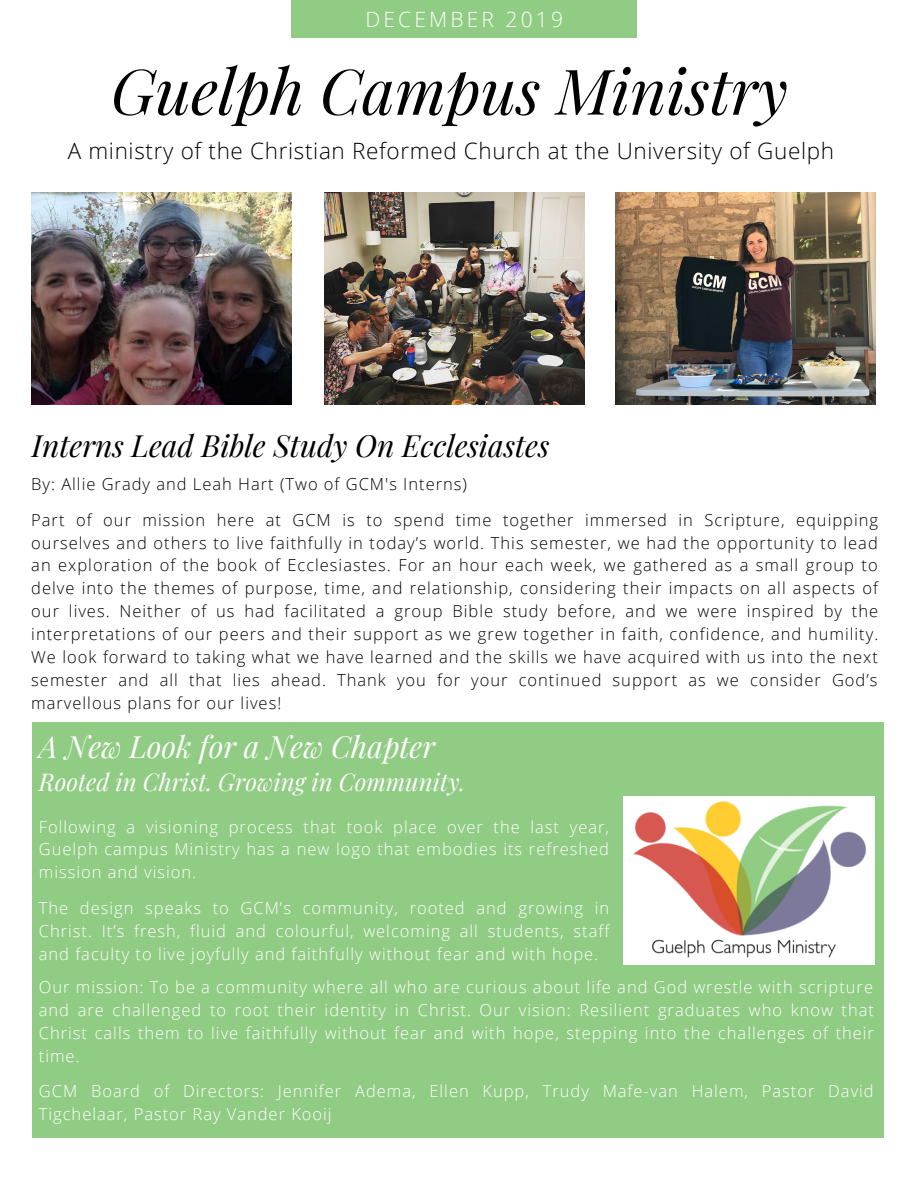
<style>
.page{position:relative;width:918px;height:1188px;background:#fff}
.page>*{position:absolute;margin:0;border:0;box-sizing:border-box;transform-origin:0 0}
.t1{font:italic 63px "Playfair Display";color:#000}
.t2{font:italic 30px "Playfair Display";color:#000}
.t3{font:italic 30px "Playfair Display";color:#fff}
.t4{font:italic 24px "Playfair Display";color:#fff}
.t5{font:300 22.5px "Open Sans";letter-spacing:.03em;color:#000}
.t6{font:300 21px "Open Sans";letter-spacing:.15em;color:#fff}
.t7{font:300 16.5px/23px "Open Sans";letter-spacing:.06em;color:#000}
.t8{font:300 16.5px/23px "Open Sans";letter-spacing:.06em;color:#fff;text-align:justify}
</style>
<div class="page">
<div style="left:32px;top:722px;width:851px;height:415px;background:#91cc84"></div>
<img style="left:32px;top:193px;width:260px;height:211px">
<img style="left:324px;top:193px;width:260px;height:211px">
<img style="left:616px;top:193px;width:260px;height:211px">
<div style="left:623px;top:796px;width:252px;height:168px;background:#fff"></div>
<img style="left:633px;top:801px;width:234px;height:157px">
<div style="left:292px;top:0;width:345px;height:37px;background:#91cc84"></div>
<p class="t6" style="left:366px;top:5px;width:199px">DECEMBER 2019</p>
<h1 class="t1" style="left:111px;top:47px;width:678px">Guelph Campus Ministry</h1>
<h3 class="t5" style="left:68px;top:135px;width:768px">A ministry of the Christian Reformed Church at the University of Guelph</h3>
<h2 class="t2" style="left:32px;top:425px;width:519px">Interns Lead Bible Study On Ecclesiastes</h2>
<p class="t7" style="left:31px;top:466px;width:848px;line-height:35.4px">By: Allie Grady and Leah Hart (Two of GCM's Interns)<br>Part of our mission here at GCM is to spend time together immersed in Scripture, equipping</p>
<p class="t7" style="left:31px;top:531px;width:848px;text-align:justify">ourselves and others to live faithfully in today’s world. This semester, we had the opportunity to lead an exploration of the book of Ecclesiastes. For an hour each week, we gathered as a small group to delve into the themes of purpose, time, and relationship, considering their impacts on all aspects of our lives. Neither of us had facilitated a group Bible study before, and we were inspired by the interpretations of our peers and their support as we grew together in faith, confidence, and humility.<br>We look forward to taking what we have learned and the skills we have acquired with us into the next semester and all that lies ahead. Thank you for your continued support as we consider God’s marvellous plans for our lives!</p>
<h2 class="t3" style="left:39px;top:725px;width:398px">A New Look for a New Chapter</h2>
<h3 class="t4" style="left:39px;top:765px;width:428px">Rooted in Christ. Growing in Community.</h3>
<p class="t8" style="left:39px;top:815px;width:572px">Following a visioning process that took place over the last year, Guelph campus Ministry has a new logo that embodies its refreshed mission and vision.</p>
<p class="t8" style="left:39px;top:896px;width:572px">The design speaks to GCM’s community, rooted and growing in Christ. It’s fresh, fluid and colourful, welcoming all students, staff and faculty to live joyfully and faithfully without fear and with hope.</p>
<p class="t8" style="left:39px;top:975px;width:837px">Our mission: To be a community where all who are curious about life and God wrestle with scripture and are challenged to root their identity in Christ. Our vision: Resilient graduates who know that Christ calls them to live faithfully without fear and with hope, stepping into the challenges of their time.</p>
<p class="t8" style="left:39px;top:1080px;width:836px">GCM Board of Directors: Jennifer Adema, Ellen Kupp, Trudy Mafe-van Halem, Pastor David<br>Tigchelaar, Pastor Ray Vander Kooij</p>
</div>
